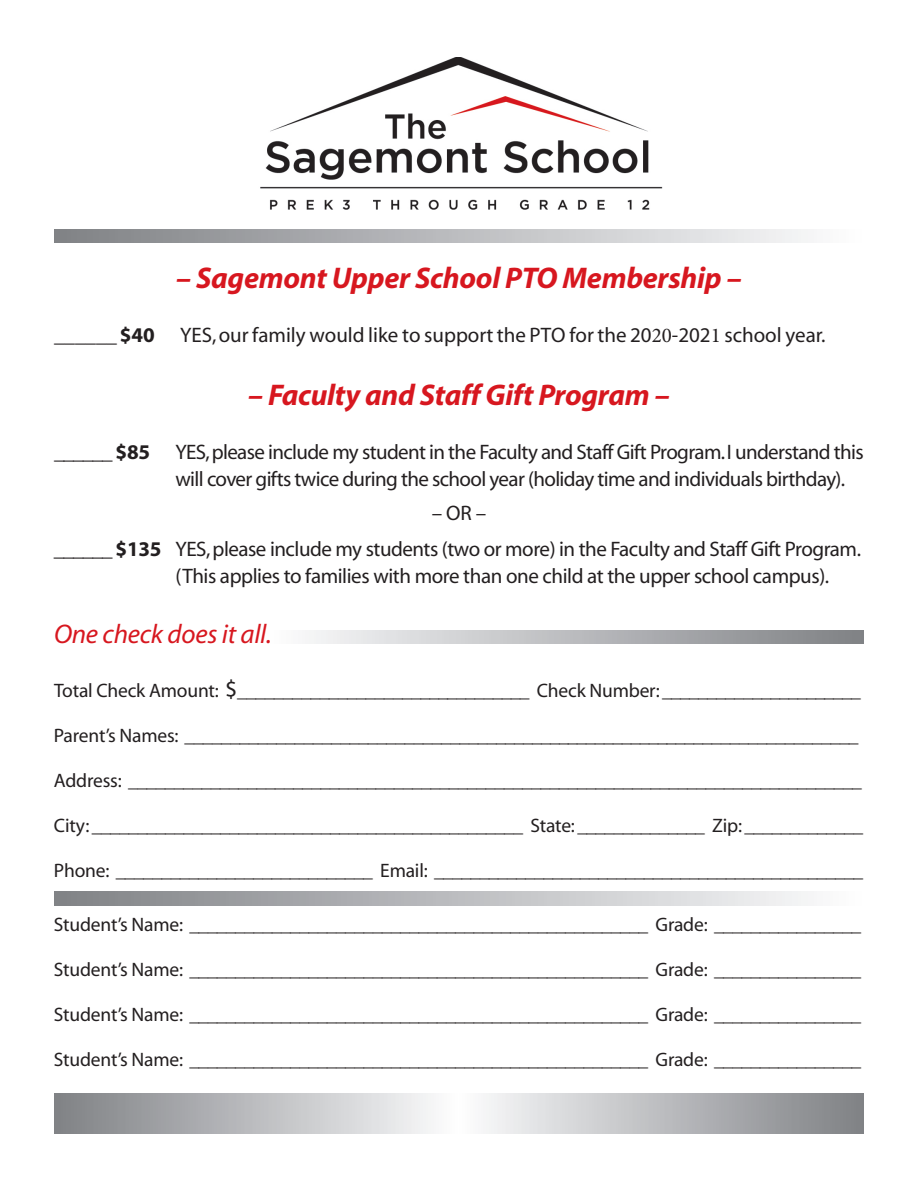
<style>
.page{position:relative;width:918px;height:1188px;background:#fff}
.page>*{position:absolute;margin:0;border:0;box-sizing:border-box;transform-origin:0 0}
.t1{font:italic 700 30px "Myriad";letter-spacing:-.01em;color:#d7171f}
.t2{font:italic 27px "Myriad";letter-spacing:-.01em;color:#d7171f}
.t3{font:21px/27px "Myriad";letter-spacing:-.025em;color:#231f20}
.t4{font:21px "Myriad";color:#231f20}
.t5{font:19.5px "Myriad";letter-spacing:-.01em;color:#231f20}
.s1{font-weight:700}
.s2{font-family:"Minion Pro"}
.s3{font-size:24px}
</style>
<div class="page">
<img style="left:260px;top:57px;width:402px;height:153px">
<h1 class="t1" style="left:176px;top:267px;width:567px">– Sagemont Upper School PTO Membership –</h1>
<p class="t4" style="left:54px;top:327px;width:773px">______ <span class="s1">$40</span> YES, our family would like to support the PTO for the 20<span class="s2">20</span>-202<span class="s2">1</span> school year.</p>
<h1 class="t1" style="left:248px;top:383px;width:423px">– Faculty and Staff Gift Program –</h1>
<p class="t3" style="left:176px;top:440px;width:690px;text-indent:-122px">______ <span class="s1">$85</span> YES, please include my student in the Faculty and Staff Gift Program. I understand this will cover gifts twice during the school year (holiday time and individuals birthday).</p>
<p class="t3" style="left:54px;top:497px;width:809px;line-height:36px;text-align:center">–OR –<br>______ <span class="s1">$135</span> YES, please include my students (two or more) in the Faculty and Staff Gift Program.</p>
<p class="t3" style="left:176px;top:564px;width:655px">(This applies to families with more than one child at the upper school campus).</p>
<h2 class="t2" style="left:54px;top:624px;width:219px">One check does it all.</h2>
<p class="t5" style="left:54px;top:683px;width:808px">Total Check Amount: <span class="s3">$</span>________________________________ Check Number: ______________________</p>
<p class="t5" style="left:54px;top:728px;width:806px">Parent’s Names: __________________________________________________________________________</p>
<p class="t5" style="left:54px;top:773px;width:809px">Address: ________________________________________________________________________________</p>
<p class="t5" style="left:54px;top:818px;width:811px">City: _______________________________________________ State: ______________ Zip: _____________</p>
<p class="t5" style="left:54px;top:863px;width:811px">Phone: ____________________________ Email: _______________________________________________</p>
<p class="t5" style="left:54px;top:917px;width:809px">Student’s Name: __________________________________________________ Grade: ________________</p>
<p class="t5" style="left:54px;top:962px;width:809px">Student’s Name: __________________________________________________ Grade: ________________</p>
<p class="t5" style="left:54px;top:1007px;width:809px">Student’s Name: __________________________________________________ Grade: ________________</p>
<p class="t5" style="left:54px;top:1052px;width:809px">Student’s Name: __________________________________________________ Grade: ________________</p>
</div>
